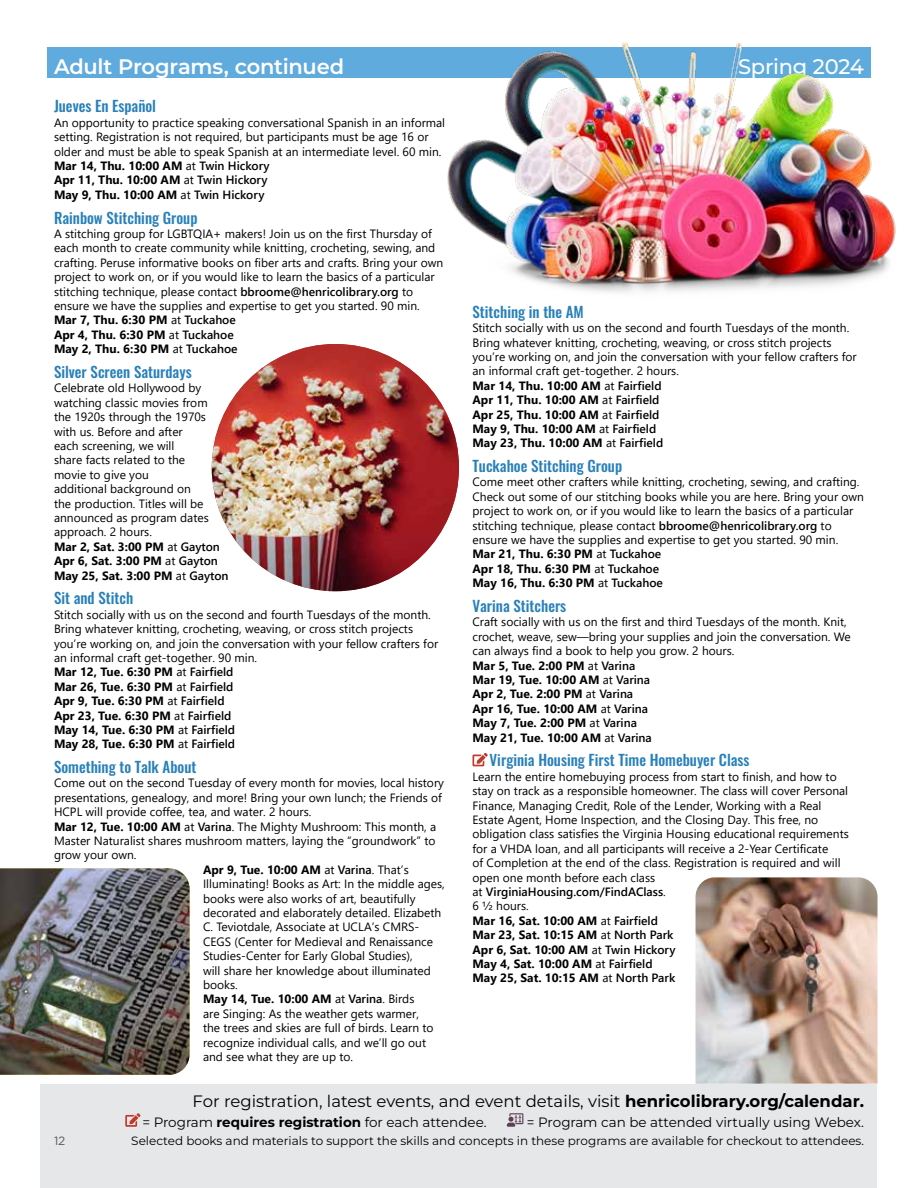
<style>
.page{position:relative;width:918px;height:1188px;background:#fff}
.page>*{position:absolute;margin:0;border:0;box-sizing:border-box;transform-origin:0 0}
.Section_continued{font:600 21px "Montserrat";letter-spacing:-.015em;color:#fff}
.Section_continued-2{font:500 21px "Montserrat";letter-spacing:-.015em;color:#fff}
.t1{font:16.5px "Montserrat";color:#000}
.Full_Event{font:500 15px "Oswald";color:#2880ba}
.t2{font:13.5px "Montserrat";color:#000}
.Full_Event-2{font:12px/14.4px "Segoe UI";color:#000}
.Full_Event_Continued{font:12px/14.4px "Segoe UI";color:#000}
.t3{font:12px "Montserrat";color:#000}
.t4{font:12px "Gotham";color:#58595b}
.s1{font-weight:700}
.s2{font-weight:600}
</style>
<div class="page">
<div style="left:40px;top:1084px;width:838px;height:81px;background:#e6e7e8"></div>
<div style="left:40px;top:1107px;width:838px;height:81px;background:#e6e7e8"></div>
<svg style="left:125px;top:1113px;width:16px;height:14px"></svg>
<svg style="left:507px;top:1113px;width:16px;height:14px"></svg>
<svg style="left:473px;top:753px;width:15px;height:13px"></svg>
<img style="left:212px;top:344px;width:247px;height:247px;border-radius:124px">
<div style="left:47px;top:47px;width:824px;height:30px;background:#60abde"></div>
<img style="left:0;top:868px;width:190px;height:207px">
<img style="left:447px;top:42px;width:449px;height:251px">
<img style="left:696px;top:877px;width:182px;height:207px">
<p class="Section_continued" style="left:54px;top:53px;width:292px">Adult Programs, continued</p>
<p class="Section_continued-2" style="left:738px;top:53px;width:127px">Spring 2024</p>
<p class="Full_Event" style="left:54px;top:93px;width:104px">Jueves En Español</p>
<p class="Full_Event-2" style="left:54px;top:114px;width:393px">An opportunity to practice speaking conversational Spanish in an informal setting. Registration is not required, but participants must be age 16 or older and must be able to speak Spanish at an intermediate level. 60 min.<br><span class="s1">Mar 14, Thu. 10:00 AM</span> at <span class="s2">Twin Hickory<br></span><span class="s1">Apr 11, Thu. 10:00 AM</span> at <span class="s2">Twin Hickory<br></span><span class="s1">May 9, Thu. 10:00 AM</span> at <span class="s2">Twin Hickory</span></p>
<p class="Full_Event" style="left:54px;top:204px;width:145px">Rainbow Stitching Group</p>
<p class="Full_Event-2" style="left:54px;top:226px;width:391px">A stitching group for LGBTQIA+ makers! Join us on the first Thursday of each month to create community while knitting, crocheting, sewing, and crafting. Peruse informative books on fiber arts and crafts. Bring your own project to work on, or if you would like to learn the basics of a particular stitching technique, please contact <span class="s2">bbroome@henricolibrary.org</span> to ensure we have the supplies and expertise to get you started. 90 min.<br><span class="s1">Mar 7, Thu. 6:30 PM</span> at <span class="s2">Tuckahoe<br></span><span class="s1">Apr 4, Thu. 6:30 PM</span> at <span class="s2">Tuckahoe<br></span><span class="s1">May 2, Thu. 6:30 PM</span> at <span class="s2">Tuckahoe</span></p>
<p class="Full_Event" style="left:54px;top:359px;width:139px">Silver Screen Saturdays</p>
<p class="Full_Event-2" style="left:54px;top:380px;width:176px">Celebrate old Hollywood by watching classic movies from<br>the 1920s through the 1970s with us. Before and after<br>each screening, we will<br>share facts related to the<br>movie to give you<br>additional background on<br>the production. Titles will be announced as program dates approach. 2 hours.<br><span class="s1">Mar 2, Sat. 3:00 PM</span> at <span class="s2">Gayton<br></span><span class="s1">Apr 6, Sat. 3:00 PM</span> at <span class="s2">Gayton<br></span><span class="s1">May 25, Sat. 3:00 PM</span> at <span class="s2">Gayton</span></p>
<p class="Full_Event" style="left:54px;top:585px;width:81px">Sit and Stitch</p>
<p class="Full_Event-2" style="left:54px;top:606px;width:386px">Stitch socially with us on the second and fourth Tuesdays of the month.<br>Bring whatever knitting, crocheting, weaving, or cross stitch projects you’re working on, and join the conversation with your fellow crafters for an informal craft get-together. 90 min.<br><span class="s1">Mar 12, Tue. 6:30 PM</span> at <span class="s2">Fairfield<br></span><span class="s1">Mar 26, Tue. 6:30 PM</span> at <span class="s2">Fairfield<br></span><span class="s1">Apr 9, Tue. 6:30 PM</span> at <span class="s2">Fairfield<br></span><span class="s1">Apr 23, Tue. 6:30 PM</span> at <span class="s2">Fairfield<br></span><span class="s1">May 14, Tue. 6:30 PM</span> at <span class="s2">Fairfield<br></span><span class="s1">May 28, Tue. 6:30 PM</span> at <span class="s2">Fairfield</span></p>
<p class="Full_Event" style="left:54px;top:754px;width:144px">Something to Talk About</p>
<p class="Full_Event-2" style="left:54px;top:775px;width:392px">Come out on the second Tuesday of every month for movies, local history presentations, genealogy, and more! Bring your own lunch; the Friends of HCPL will provide coffee, tea, and water. 2 hours.<br><span class="s1">Mar 12, Tue. 10:00 AM</span> at <span class="s2">Varina</span>. The Mighty Mushroom: This month, a Master Naturalist shares mushroom matters, laying the “groundwork” to grow your own.</p>
<p class="Full_Event_Continued" style="left:203px;top:861px;width:243px"><span class="s1">Apr 9, Tue. 10:00 AM</span> at <span class="s2">Varina</span>. That’s Illuminating! Books as Art: In the middle ages, books were also works of art, beautifully decorated and elaborately detailed. Elizabeth C. Teviotdale, Associate at UCLA’s CMRS-CEGS (Center for Medieval and Renaissance Studies-Center for Early Global Studies),<br>will share her knowledge about illuminated books.</p>
<p class="Full_Event_Continued" style="left:203px;top:991px;width:232px"><span class="s1">May 14, Tue. 10:00 AM</span> at <span class="s2">Varina</span>. Birds are Singing: As the weather gets warmer, the trees and skies are full of birds. Learn to recognize individual calls, and we’ll go out and see what they are up to.</p>
<p class="Full_Event" style="left:472px;top:298px;width:113px">Stitching in the AM</p>
<p class="Full_Event-2" style="left:472px;top:320px;width:386px">Stitch socially with us on the second and fourth Tuesdays of the month.<br>Bring whatever knitting, crocheting, weaving, or cross stitch projects you’re working on, and join the conversation with your fellow crafters for an informal craft get-together. 2 hours.<br><span class="s1">Mar 14, Thu. 10:00 AM</span> at <span class="s2">Fairfield<br></span><span class="s1">Apr 11, Thu. 10:00 AM</span> at <span class="s2">Fairfield<br></span><span class="s1">Apr 25, Thu. 10:00 AM</span> at <span class="s2">Fairfield<br></span><span class="s1">May 9, Thu. 10:00 AM</span> at <span class="s2">Fairfield<br></span><span class="s1">May 23, Thu. 10:00 AM</span> at <span class="s2">Fairfield</span></p>
<p class="Full_Event" style="left:472px;top:453px;width:151px">Tuckahoe Stitching Group</p>
<p class="Full_Event-2" style="left:472px;top:474px;width:393px">Come meet other crafters while knitting, crocheting, sewing, and crafting.<br>Check out some of our stitching books while you are here. Bring your own project to work on, or if you would like to learn the basics of a particular stitching technique, please contact <span class="s2">bbroome@henricolibrary.org</span> to ensure we have the supplies and expertise to get you started. 90 min.<br><span class="s1">Mar 21, Thu. 6:30 PM</span> at <span class="s2">Tuckahoe<br></span><span class="s1">Apr 18, Thu. 6:30 PM</span> at <span class="s2">Tuckahoe<br></span><span class="s1">May 16, Thu. 6:30 PM</span> at <span class="s2">Tuckahoe</span></p>
<p class="Full_Event" style="left:472px;top:593px;width:95px">Varina Stitchers</p>
<p class="Full_Event-2" style="left:472px;top:614px;width:380px">Craft socially with us on the first and third Tuesdays of the month. Knit, crochet, weave, sew—bring your supplies and join the conversation. We can always find a book to help you grow. 2 hours.<br><span class="s1">Mar 5, Tue. 2:00 PM</span> at <span class="s2">Varina<br></span><span class="s1">Mar 19, Tue. 10:00 AM</span> at <span class="s2">Varina<br></span><span class="s1">Apr 2, Tue. 2:00 PM</span> at <span class="s2">Varina<br></span><span class="s1">Apr 16, Tue. 10:00 AM</span> at <span class="s2">Varina<br></span><span class="s1">May 7, Tue. 2:00 PM</span> at <span class="s2">Varina<br></span><span class="s1">May 21, Tue. 10:00 AM</span> at <span class="s2">Varina</span></p>
<p class="Full_Event" style="left:490px;top:747px;width:262px">Virginia Housing First Time Homebuyer Class</p>
<p class="Full_Event-2" style="left:472px;top:768px;width:378px">Learn the entire homebuying process from start to finish, and how to stay on track as a responsible homeowner. The class will cover Personal Finance, Managing Credit, Role of the Lender, Working with a Real Estate Agent, Home Inspection, and the Closing Day. This free, no obligation class satisfies the Virginia Housing educational requirements for a VHDA loan, and all participants will receive a 2-Year Certificate<br>of Completion at the end of the class. Registration is required and will open one month before each class<br>at <span class="s2">VirginiaHousing.com/FindAClass</span>.<br>6 1/2 hours.<br><span class="s1">Mar 16, Sat. 10:00 AM</span> at <span class="s2">Fairfield<br></span><span class="s1">Mar 23, Sat. 10:15 AM</span> at <span class="s2">North Park<br></span><span class="s1">Apr 6, Sat. 10:00 AM</span> at <span class="s2">Twin Hickory<br></span><span class="s1">May 4, Sat. 10:00 AM</span> at <span class="s2">Fairfield<br></span><span class="s1">May 25, Sat. 10:15 AM</span> at <span class="s2">North Park</span></p>
<h2 class="t1" style="left:193px;top:1090px;width:673px">For registration, latest events, and event details, visit <span class="s1">henricolibrary.org/calendar.</span></h2>
<p class="t2" style="left:142px;top:1113px;width:346px">= Program <span class="s1">requires registration</span> for each attendee.</p>
<p class="t2" style="left:527px;top:1113px;width:339px">= Program can be attended virtually using Webex.</p>
<p class="t4" style="left:54px;top:1133px;width:13px">12</p>
<p class="t3" style="left:131px;top:1132px;width:734px">Selected books and materials to support the skills and concepts in these programs are available for checkout to attendees.</p>
</div>
